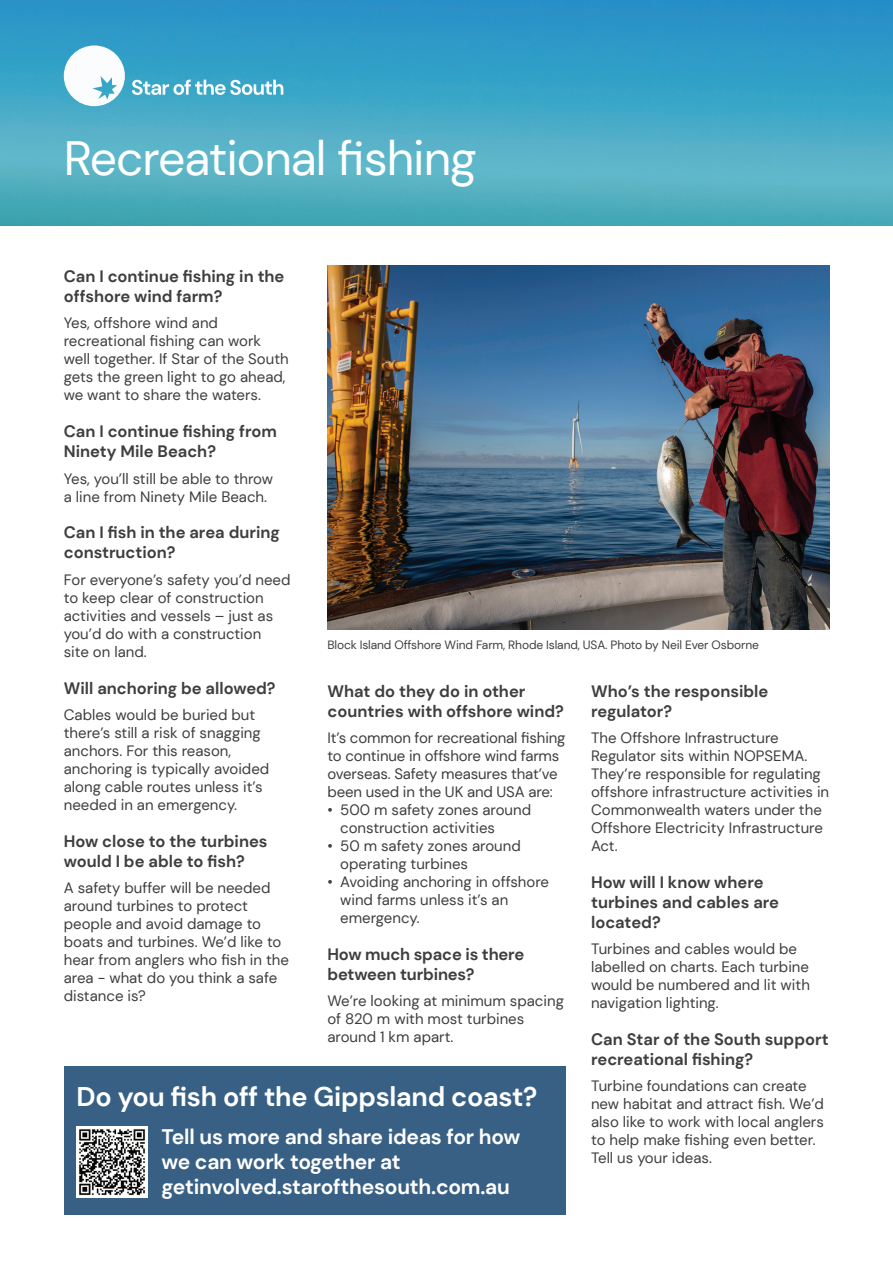
<style>
.page{position:relative;width:893px;height:1263px;background:#fff}
.page>*{position:absolute;margin:0;border:0;box-sizing:border-box;transform-origin:0 0}
.t1{font:48px "DM Sans";letter-spacing:-.02em;color:#fff}
.t2{font:700 27px "DM Sans";letter-spacing:-.01em;color:#fff}
.t3{font:700 21px/25.2px "DM Sans";letter-spacing:-.01em;color:#fff}
.t4{font:700 16.5px/19.8px "DM Sans";color:#3e3e3f}
.t5{font:15px/18px "DM Sans";color:#3e3e3f}
.t6{font:12px "DM Sans";letter-spacing:-.01em;color:#3e3e3f}
</style>
<div class="page">
<img style="left:0;top:0;width:893px;height:225px">
<svg style="left:132px;top:80px;width:151px;height:15px"></svg>
<svg style="left:64px;top:45px;width:61px;height:61px"></svg>
<img style="left:327px;top:266px;width:502px;height:363px">
<div style="left:64px;top:1066px;width:502px;height:149px;background:#376084"></div>
<img style="left:77px;top:1127px;width:70px;height:70px">
<h1 class="t1" style="left:64px;top:128px;width:414px">Recreational fishing</h1>
<p class="t4" style="left:64px;top:266px;width:222px">Can I continue fishing in the offshore wind farm?</p>
<p class="t5" style="left:64px;top:314px;width:226px">Yes, offshore wind and recreational fishing can work well together. If Star of the South gets the green light to go ahead, we want to share the waters.</p>
<p class="t4" style="left:64px;top:422px;width:215px">Can I continue fishing from<br>Ninety Mile Beach?</p>
<p class="t5" style="left:64px;top:469px;width:211px">Yes, you’ll still be able to throw a line from Ninety Mile Beach.</p>
<p class="t4" style="left:64px;top:523px;width:218px">Can I fish in the area during construction?</p>
<p class="t5" style="left:64px;top:570px;width:228px">For everyone’s safety you’d need to keep clear of construction activities and vessels – just as you’d do with a construction<br>site on land.</p>
<p class="t4" style="left:64px;top:678px;width:213px">Will anchoring be allowed?</p>
<p class="t5" style="left:64px;top:706px;width:207px">Cables would be buried but there’s still a risk of snagging anchors. For this reason, anchoring is typically avoided along cable routes unless it’s needed in an emergency.</p>
<p class="t4" style="left:64px;top:831px;width:205px">How close to the turbines would I be able to fish?</p>
<p class="t5" style="left:64px;top:879px;width:227px">A safety buffer will be needed around turbines to protect people and avoid damage to boats and turbines. We’d like to hear from anglers who fish in the area - what do you think a safe distance is?</p>
<p class="t6" style="left:327px;top:637px;width:433px">Block Island Offshore Wind Farm, Rhode Island, USA. Photo by Neil Ever Osborne</p>
<p class="t4" style="left:327px;top:681px;width:238px">What do they do in other countries with offshore wind?</p>
<p class="t5" style="left:327px;top:729px;width:240px">It’s common for recreational fishing to continue in offshore wind farms overseas. Safety measures that’ve been used in the UK and USA are:</p>
<p class="t5" style="left:340px;top:801px;width:193px;text-indent:-13px">• 500 m safety zones around construction activities</p>
<p class="t5" style="left:340px;top:837px;width:182px;text-indent:-13px">• 50 m safety zones around operating turbines</p>
<p class="t5" style="left:340px;top:873px;width:210px;text-indent:-13px">• Avoiding anchoring in offshore wind farms unless it’s an emergency.</p>
<p class="t4" style="left:327px;top:944px;width:198px">How much space is there between turbines?</p>
<p class="t5" style="left:327px;top:992px;width:238px">We’re looking at minimum spacing of 820 m with most turbines around 1 km apart.</p>
<p class="t4" style="left:591px;top:681px;width:179px">Who’s the responsible regulator?</p>
<p class="t5" style="left:591px;top:729px;width:240px">The Offshore Infrastructure<br>Regulator sits within NOPSEMA.<br>They’re responsible for regulating offshore infrastructure activities in<br>Commonwealth waters under the<br>Offshore Electricity Infrastructure<br>Act.</p>
<p class="t4" style="left:591px;top:872px;width:190px">How will I know where turbines and cables are located?</p>
<p class="t5" style="left:591px;top:940px;width:220px">Turbines and cables would be labelled on charts. Each turbine would be numbered and lit with navigation lighting.</p>
<p class="t4" style="left:591px;top:1029px;width:239px">Can Star of the South support recreational fishing?</p>
<p class="t5" style="left:591px;top:1077px;width:234px">Turbine foundations can create new habitat and attract fish. We’d also like to work with local anglers to help make fishing even better.<br>Tell us your ideas.</p>
<h2 class="t2" style="left:77px;top:1079px;width:462px">Do you fish off the Gippsland coast?</h2>
<h3 class="t3" style="left:162px;top:1124px;width:360px">Tell us more and share ideas for how we can work together at getinvolved.starofthesouth.com.au</h3>
</div>
